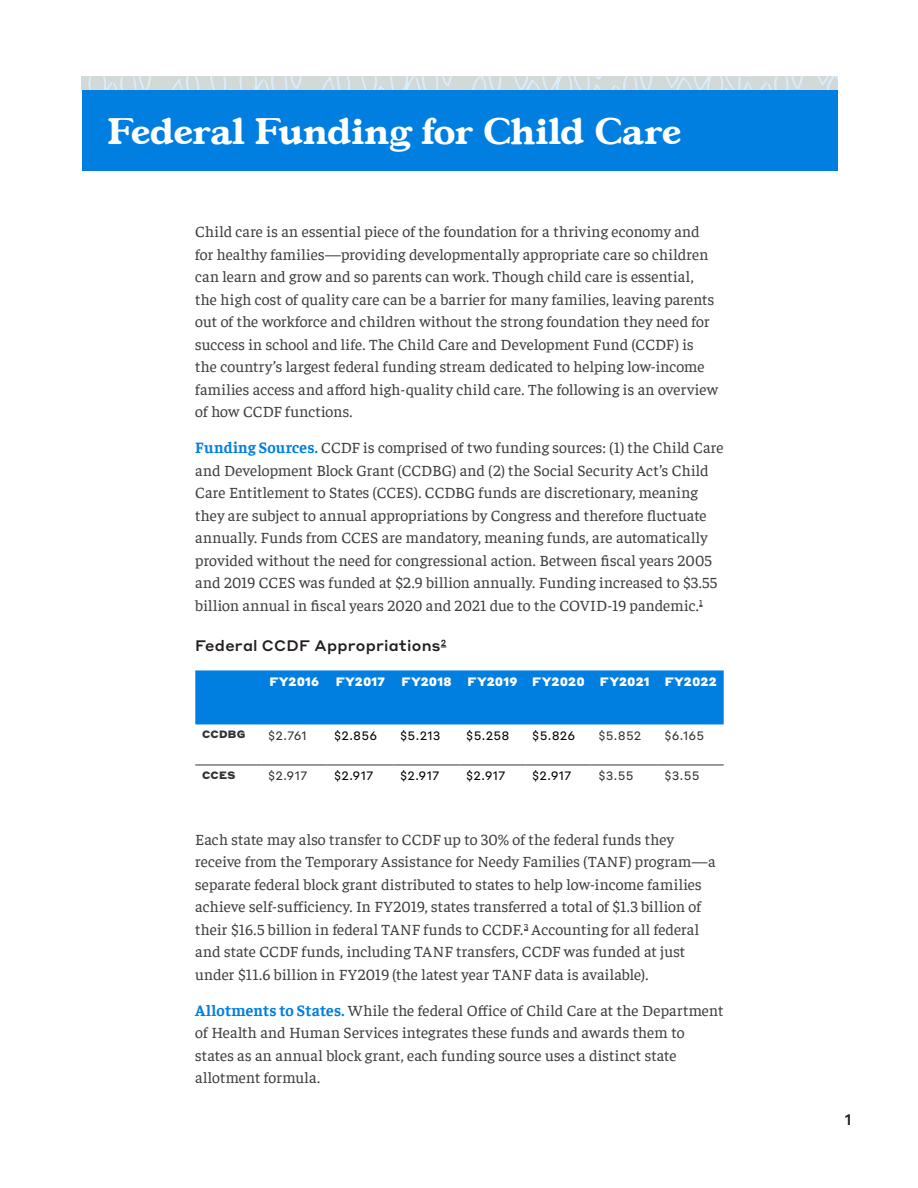
<style>
.page{position:relative;width:918px;height:1188px;background:#fff}
.page>*{position:absolute;margin:0;border:0;box-sizing:border-box;transform-origin:0 0}
.H2_-_Chapter_Title_N{font:700 36px "Gascogne TS";letter-spacing:.01em;color:#fff}
.Body_-_Report{font:15.75px/22.5px "Faustina";letter-spacing:.005em;color:#3e3e3f}
.Body_-_Report-2{font:500 15px "Styrene A";letter-spacing:.015em;color:#231f20}
.Table_Body{font:12px "Styrene A";letter-spacing:.015em;color:#010203}
.Table_Body-2{font:900 12px "Styrene A";letter-spacing:.015em;color:#fff}
.t1{font:12px "Styrene A";letter-spacing:.01em;color:#323537}
.t2{font:900 10.5px "Styrene A";letter-spacing:.025em;color:#323537}
.s1{font-weight:700;color:#007fe1}
</style>
<div class="page">
<div style="left:82px;top:90px;width:756px;height:81px;background:#007fe1"></div>
<img style="left:82px;top:77px;width:756px;height:12px">
<div style="left:195px;top:670px;width:529px;height:54px;background:#007fe1"></div>
<hr style="left:195px;top:765px;width:66px;height:1px;background:#323537">
<hr style="left:261px;top:765px;width:66px;height:1px;background:#323537">
<hr style="left:327px;top:765px;width:66px;height:1px;background:#323537">
<hr style="left:393px;top:765px;width:67px;height:1px;background:#323537">
<hr style="left:460px;top:765px;width:66px;height:1px;background:#323537">
<hr style="left:526px;top:765px;width:66px;height:1px;background:#323537">
<hr style="left:592px;top:765px;width:66px;height:1px;background:#323537">
<hr style="left:658px;top:765px;width:66px;height:1px;background:#323537">
<p class="H2_-_Chapter_Title_N" style="left:109px;top:108px;width:574px">Federal Funding for Child Care</p>
<p class="Body_-_Report" style="left:195px;top:220px;width:524px">Child care is an essential piece of the foundation for a thriving economy and for healthy families—providing developmentally appropriate care so children can learn and grow and so parents can work. Though child care is essential, the high cost of quality care can be a barrier for many families, leaving parents out of the workforce and children without the strong foundation they need for success in school and life. The Child Care and Development Fund (CCDF) is the country’s largest federal funding stream dedicated to helping low-income families access and afford high-quality child care. The following is an overview of how CCDF functions.</p>
<p class="Body_-_Report" style="left:195px;top:436px;width:530px"><span class="s1">Funding Sources.</span> CCDF is comprised of two funding sources: (1) the Child Care and Development Block Grant (CCDBG) and (2) the Social Security Act’s Child Care Entitlement to States (CCES). CCDBG funds are discretionary, meaning they are subject to annual appropriations by Congress and therefore fluctuate annually. Funds from CCES are mandatory, meaning funds, are automatically provided without the need for congressional action. Between fiscal years 2005 and 2019 CCES was funded at $2.9 billion annually. Funding increased to $3.55 billion annual in fiscal years 2020 and 2021 due to the COVID-19 pandemic.<sup>1</sup></p>
<p class="Body_-_Report-2" style="left:195px;top:633px;width:253px">Federal CCDF Appropriations<sup>2</sup></p>
<p class="Table_Body-2" style="left:269px;top:671px;width:52px">FY2016</p>
<p class="Table_Body-2" style="left:336px;top:671px;width:51px">FY2017</p>
<p class="Table_Body-2" style="left:401px;top:671px;width:52px">FY2018</p>
<p class="Table_Body-2" style="left:468px;top:671px;width:51px">FY2019</p>
<p class="Table_Body-2" style="left:532px;top:671px;width:54px">FY2020</p>
<p class="Table_Body-2" style="left:600px;top:671px;width:51px">FY2021</p>
<p class="Table_Body-2" style="left:665px;top:671px;width:54px">FY2022</p>
<p class="t2" style="left:202px;top:726px;width:45px">CCDBG</p>
<p class="t1" style="left:268px;top:725px;width:40px">$2.761</p>
<p class="Table_Body" style="left:334px;top:725px;width:45px">$2.856</p>
<p class="Table_Body" style="left:400px;top:725px;width:42px">$5.213</p>
<p class="Table_Body" style="left:466px;top:725px;width:45px">$5.258</p>
<p class="Table_Body" style="left:532px;top:725px;width:45px">$5.826</p>
<p class="t1" style="left:598px;top:725px;width:44px">$5.852</p>
<p class="t1" style="left:664px;top:725px;width:41px">$6.165</p>
<p class="t2" style="left:202px;top:766px;width:35px">CCES</p>
<p class="t1" style="left:268px;top:766px;width:41px">$2.917</p>
<p class="Table_Body" style="left:334px;top:766px;width:41px">$2.917</p>
<p class="Table_Body" style="left:400px;top:766px;width:41px">$2.917</p>
<p class="Table_Body" style="left:466px;top:766px;width:41px">$2.917</p>
<p class="Table_Body" style="left:532px;top:766px;width:41px">$2.917</p>
<p class="t1" style="left:598px;top:766px;width:37px">$3.55</p>
<p class="t1" style="left:664px;top:766px;width:37px">$3.55</p>
<p class="Body_-_Report" style="left:195px;top:827px;width:522px">Each state may also transfer to CCDF up to 30% of the federal funds they receive from the Temporary Assistance for Needy Families (TANF) program—a separate federal block grant distributed to states to help low-income families achieve self-sufficiency. In FY2019, states transferred a total of $1.3 billion of their $16.5 billion in federal TANF funds to CCDF.<sup>3</sup> Accounting for all federal and state CCDF funds, including TANF transfers, CCDF was funded at just under $11.6 billion in FY2019 (the latest year TANF data is available).</p>
<p class="Body_-_Report" style="left:195px;top:998px;width:530px"><span class="s1">Allotments to States.</span> While the federal Office of Child Care at the Department of Health and Human Services integrates these funds and awards them to states as an annual block grant, each funding source uses a distinct state allotment formula.</p>
<p class="Body_-_Report-2" style="left:845px;top:1107px;width:8px">1</p>
</div>
